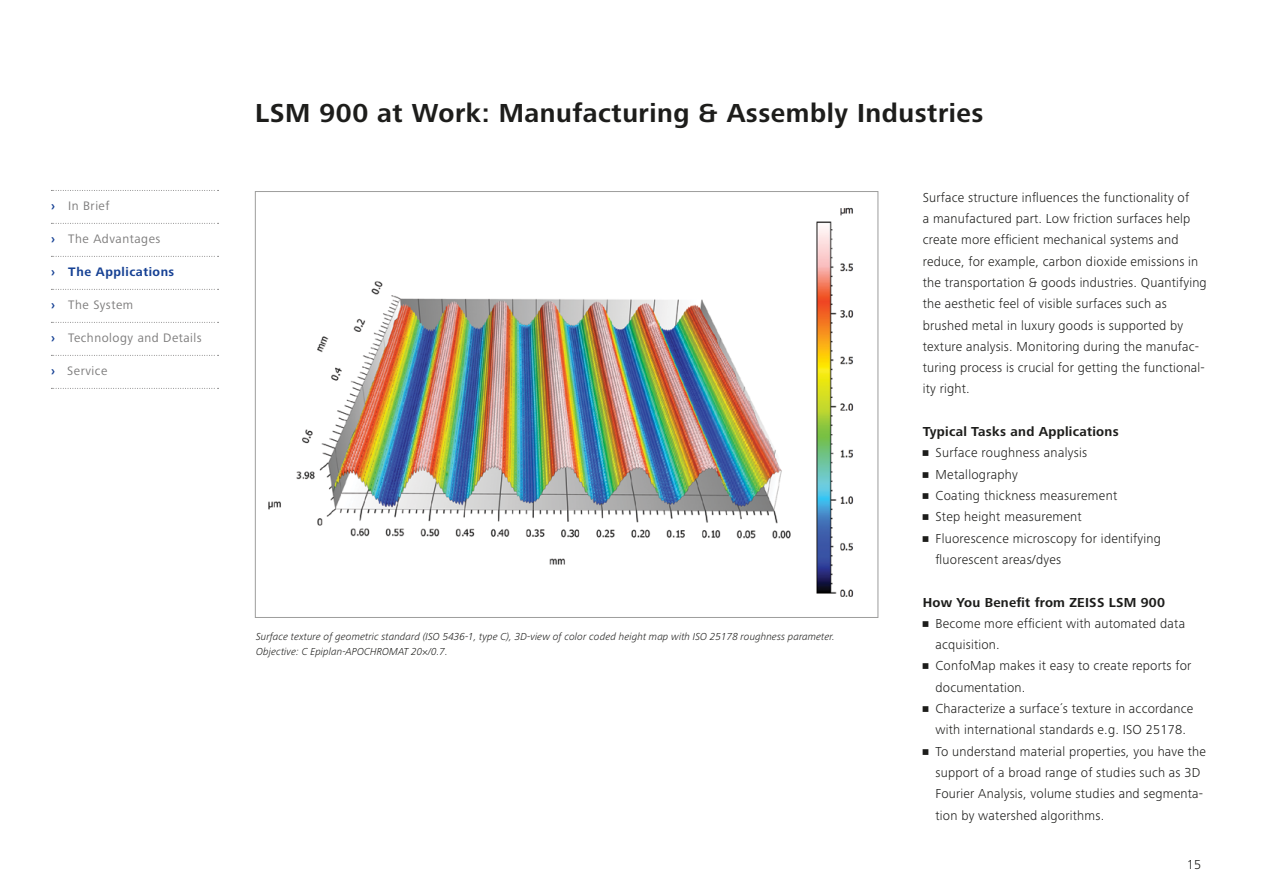
<style>
.page{position:relative;width:1263px;height:893px;background:#fff}
.page>*{position:absolute;margin:0;border:0;box-sizing:border-box;transform-origin:0 0}
.t1{font:700 27px "Zeiss Frutiger Next Pro";letter-spacing:.02em;color:#1d1d1b}
.t2{font:300 13.5px/21.3px "Zeiss Frutiger Next Pro";letter-spacing:.015em;color:#1d1d1b}
.t3{font:700 13.5px "Zeiss Frutiger Next Pro";letter-spacing:.02em;color:#1d1d1b}
.t4{font:12.75px "Zeiss Frutiger Next Pro";letter-spacing:.04em;color:#7c7b7b}
.t5{font:700 12.75px "Zeiss Frutiger Next Pro";letter-spacing:.04em;color:#164194}
.t6{font:italic 300 10.5px/15px "Zeiss Frutiger Next Pro";letter-spacing:.005em;color:#1d1d1b}
.s1{font-weight:700;color:#164194}
</style>
<div class="page">
<img style="left:268px;top:207px;width:586px;height:390px">
<svg style="left:51px;top:190px;width:168px;height:1px"></svg>
<svg style="left:51px;top:223px;width:168px;height:1px"></svg>
<svg style="left:51px;top:256px;width:168px;height:1px"></svg>
<svg style="left:51px;top:289px;width:168px;height:1px"></svg>
<svg style="left:51px;top:322px;width:168px;height:1px"></svg>
<svg style="left:51px;top:355px;width:168px;height:1px"></svg>
<svg style="left:51px;top:388px;width:168px;height:1px"></svg>
<p class="t4" style="left:51px;top:199px;width:60px"><span class="s1">›</span> In Brief</p>
<p class="t4" style="left:51px;top:232px;width:111px"><span class="s1">›</span> The Advantages</p>
<p class="t5" style="left:51px;top:265px;width:125px">› The Applications</p>
<p class="t4" style="left:51px;top:298px;width:84px"><span class="s1">›</span> The System</p>
<p class="t4" style="left:51px;top:331px;width:152px"><span class="s1">›</span> Technology and Details</p>
<p class="t4" style="left:51px;top:364px;width:58px"><span class="s1">›</span> Service</p>
<h1 class="t1" style="left:255px;top:97px;width:730px">LSM 900 at Work: Manufacturing &amp; Assembly Industries</h1>
<p class="t6" style="left:256px;top:629px;width:580px">Surface texture of geometric standard (ISO 5436-1, type C), 3D-view of color coded height map with ISO 25178 roughness parameter.<br>Objective: C Epiplan-APOCHROMAT 20×/0.7.</p>
<p class="t2" style="left:923px;top:187px;width:285px">Surface structure influences the functionality of<br>a manufactured part. Low friction surfaces help create more efficient mechanical systems and reduce, for example, carbon dioxide emissions in the transportation &amp; goods industries. Quantifying the aesthetic feel of visible surfaces such as brushed metal in luxury goods is supported by texture analysis. Monitoring during the manufac&shy;turing process is crucial for getting the functional&shy;ity right.</p>
<p class="t3" style="left:923px;top:424px;width:197px">Typical Tasks and Applications</p>
<p class="t2" style="left:923px;top:442px;width:166px">• Surface roughness analysis</p>
<p class="t2" style="left:923px;top:463px;width:97px">• Metallography</p>
<p class="t2" style="left:923px;top:485px;width:196px">• Coating thickness measurement</p>
<p class="t2" style="left:923px;top:506px;width:161px">• Step height measurement</p>
<p class="t2" style="left:935px;top:527px;width:227px;text-indent:-13px">• Fluorescence microscopy for identifying fluorescent areas/dyes</p>
<p class="t3" style="left:923px;top:594px;width:244px">How You Benefit from ZEISS LSM 900</p>
<p class="t2" style="left:935px;top:613px;width:251px;text-indent:-13px">• Become more efficient with automated data acquisition.</p>
<p class="t2" style="left:935px;top:655px;width:257px;text-indent:-13px">• ConfoMap makes it easy to create reports for documentation.</p>
<p class="t2" style="left:923px;top:698px;width:272px;text-align:center">• Characterize a surface´s texture in accordance with international standards e.g. ISO 25178.</p>
<p class="t2" style="left:935px;top:740px;width:272px;text-indent:-13px">• To understand material properties, you have the support of a broad range of studies such as 3D Fourier Analysis, volume studies and segmenta&shy;tion by watershed algorithms.</p>
<p class="t2" style="left:1187px;top:853px;width:16px">15</p>
</div>
